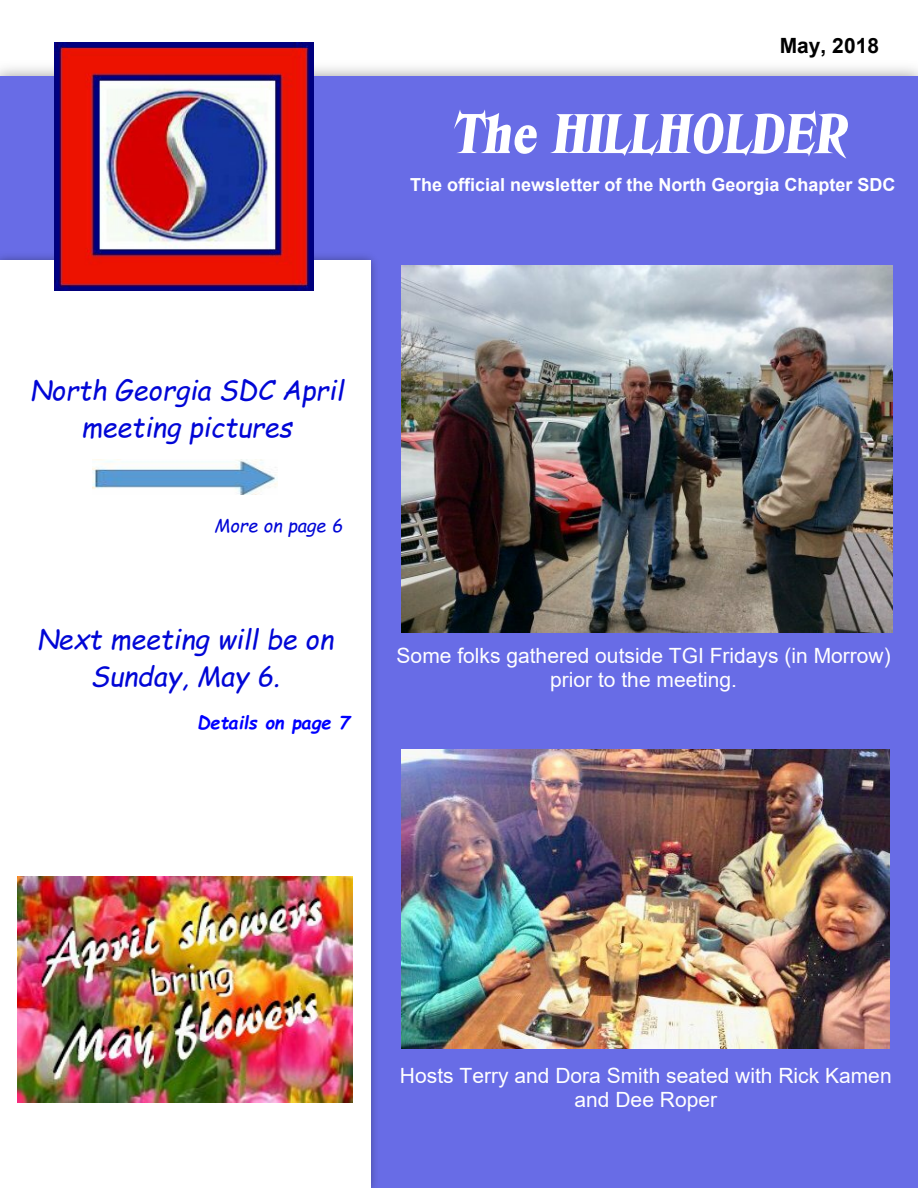
<style>
.page{position:relative;width:918px;height:1188px;background:#fff}
.page>*{position:absolute;margin:0;border:0;box-sizing:border-box;transform-origin:0 0}
.t1{font:italic 54px "Blue Ridge Heavy SF Bold";color:#fff}
.t2{font:italic 27px/37.7px "Comic Sans MS";color:#0006d6;text-align:center}
.t3{font:21px/24.2px "Arial";color:#fff;text-align:center}
.t4{font:700 21px "Arial";color:#000}
.t5{font:700 18px "Arial";color:#fff}
.t6{font:italic 700 18px "Comic Sans MS";color:#00f}
.t7{font:italic 18px "Comic Sans MS";color:#0006d6}
</style>
<div class="page">
<div style="left:0;top:77px;width:918px;height:1111px;background:#686ce6"></div>
<div style="left:0;top:261px;width:371px;height:927px;background:#fff"></div>
<img style="left:54px;top:42px;width:259px;height:248px">
<img style="left:92px;top:460px;width:185px;height:34px">
<img style="left:18px;top:877px;width:335px;height:226px">
<img style="left:402px;top:750px;width:488px;height:298px">
<img style="left:402px;top:266px;width:490px;height:366px">
<p class="t4" style="left:780px;top:38px;width:101px">May, 2018</p>
<h1 class="t1" style="left:452px;top:113px;width:395px">The HILLHOLDER</h1>
<p class="t5" style="left:410px;top:178px;width:487px">The official newsletter of the North Georgia Chapter SDC</p>
<p class="t2" style="left:30px;top:374px;width:315px">North Georgia SDC April meeting pictures</p>
<p class="t7" style="left:214px;top:518px;width:130px">More on page 6</p>
<p class="t2" style="left:37px;top:623px;width:298px">Next meeting will be on<br>Sunday, May 6.</p>
<p class="t6" style="left:197px;top:715px;width:154px">Details on page 7</p>
<p class="t3" style="left:397px;top:646px;width:496px">Some folks gathered outside TGI Fridays (in Morrow) prior to the meeting.</p>
<p class="t3" style="left:400px;top:1066px;width:493px">Hosts Terry and Dora Smith seated with Rick Kamen and Dee Roper</p>
</div>
